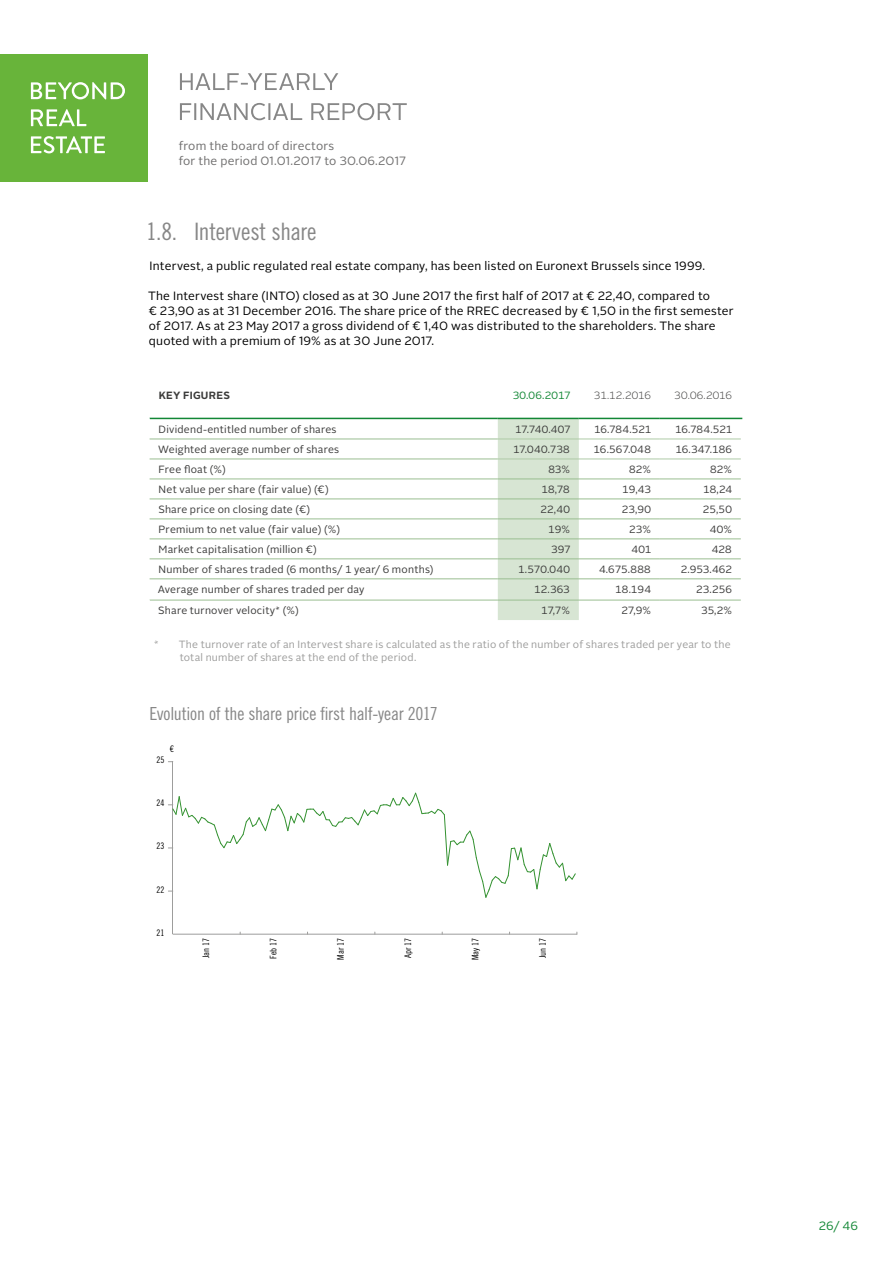
<style>
.page{position:relative;width:893px;height:1263px;background:#fff}
.page>*{position:absolute;margin:0;border:0;box-sizing:border-box;transform-origin:0 0}
.t1{font:24px "Trade Gothic LT Std Cn 18";letter-spacing:-.01em;color:#878787}
.t2{font:18px "Trade Gothic LT Std Cn 18";letter-spacing:-.015em;color:#878787}
.t3{font:12px/15px "Alright Sans";letter-spacing:.015em;color:#000}
.t4{font:12px/15px "Alright Sans";letter-spacing:.015em;color:#706f6f}
.t5{font:12px "Alright Sans";color:#128735}
.t6{font:10.5px "Alright Sans";letter-spacing:.02em;color:#3c3c3b}
.t7{font:10.5px/13.5px "Alright Sans";letter-spacing:.02em;color:#9d9d9c}
.t8{font:300 10.5px "Alright Sans";letter-spacing:.005em;color:#3c3c3b}
.t9{font:700 10.5px "Alright Sans";letter-spacing:.025em;color:#3c3c3b}
.t10{font:10.5px "Alright Sans";color:#128735}
.t11{font:9px "Trade Gothic LT Std Cn 18";color:#000}
</style>
<div class="page">
<div style="left:0;top:54px;width:148px;height:128px;background:#68b43a"></div>
<svg style="left:31px;top:136px;width:74px;height:17px"></svg>
<svg style="left:31px;top:109px;width:55px;height:17px"></svg>
<svg style="left:31px;top:82px;width:94px;height:17px"></svg>
<svg style="left:180px;top:103px;width:227px;height:17px"></svg>
<svg style="left:180px;top:73px;width:158px;height:17px"></svg>
<div style="left:498px;top:419px;width:81px;height:201px;background:#d7e5d3"></div>
<hr style="left:150px;top:418px;width:348px;height:1px;background:#128735">
<hr style="left:498px;top:418px;width:81px;height:1px;background:#128735">
<hr style="left:579px;top:418px;width:81px;height:1px;background:#128735">
<hr style="left:660px;top:418px;width:82px;height:1px;background:#128735">
<hr style="left:150px;top:439px;width:348px;height:1px;background:#9abe91">
<hr style="left:150px;top:459px;width:348px;height:1px;background:#9abe91">
<hr style="left:150px;top:479px;width:348px;height:1px;background:#9abe91">
<hr style="left:498px;top:479px;width:81px;height:1px;background:#9abe91">
<hr style="left:579px;top:479px;width:81px;height:1px;background:#9abe91">
<hr style="left:660px;top:479px;width:81px;height:1px;background:#9abe91">
<hr style="left:150px;top:499px;width:348px;height:1px;background:#9abe91">
<hr style="left:498px;top:499px;width:81px;height:1px;background:#9abe91">
<hr style="left:579px;top:499px;width:81px;height:1px;background:#9abe91">
<hr style="left:660px;top:499px;width:81px;height:1px;background:#9abe91">
<hr style="left:150px;top:519px;width:348px;height:1px;background:#9abe91">
<hr style="left:498px;top:519px;width:81px;height:1px;background:#9abe91">
<hr style="left:579px;top:519px;width:81px;height:1px;background:#9abe91">
<hr style="left:660px;top:519px;width:81px;height:1px;background:#9abe91">
<hr style="left:150px;top:539px;width:348px;height:1px;background:#9abe91">
<hr style="left:498px;top:539px;width:81px;height:1px;background:#9abe91">
<hr style="left:579px;top:539px;width:81px;height:1px;background:#9abe91">
<hr style="left:660px;top:539px;width:81px;height:1px;background:#9abe91">
<hr style="left:150px;top:559px;width:348px;height:1px;background:#9abe91">
<hr style="left:498px;top:559px;width:81px;height:1px;background:#9abe91">
<hr style="left:579px;top:559px;width:81px;height:1px;background:#9abe91">
<hr style="left:660px;top:559px;width:81px;height:1px;background:#9abe91">
<hr style="left:150px;top:579px;width:348px;height:1px;background:#9abe91">
<hr style="left:498px;top:579px;width:81px;height:1px;background:#9abe91">
<hr style="left:579px;top:579px;width:81px;height:1px;background:#9abe91">
<hr style="left:660px;top:579px;width:81px;height:1px;background:#9abe91">
<hr style="left:150px;top:600px;width:348px;height:1px;background:#9abe91">
<hr style="left:498px;top:600px;width:81px;height:1px;background:#9abe91">
<hr style="left:579px;top:600px;width:81px;height:1px;background:#9abe91">
<hr style="left:660px;top:600px;width:81px;height:1px;background:#9abe91">
<svg style="left:149px;top:418px;width:1px;height:182px"></svg>
<hr style="left:498px;top:439px;width:81px;height:1px;background:#afcba7">
<hr style="left:579px;top:439px;width:81px;height:1px;background:#afcba7">
<hr style="left:660px;top:439px;width:81px;height:1px;background:#afcba7">
<hr style="left:498px;top:459px;width:81px;height:1px;background:#afcba7">
<hr style="left:579px;top:459px;width:81px;height:1px;background:#afcba7">
<hr style="left:660px;top:459px;width:81px;height:1px;background:#afcba7">
<hr style="left:172px;top:762px;width:1px;height:172px;background:#9d9d9c">
<svg style="left:168px;top:793px;width:408px;height:105px"></svg>
<hr style="left:173px;top:934px;width:404px;height:1px;background:#9d9d9c">
<p class="t4" style="left:179px;top:139px;width:229px">from the board of directors<br>for the period 01.01.2017 to 30.06.2017</p>
<h1 class="t1" style="left:146px;top:217px;width:172px">1.8. Intervest share</h1>
<p class="t3" style="left:150px;top:259px;width:557px">Intervest, a public regulated real estate company, has been listed on Euronext Brussels since 1999.</p>
<p class="t3" style="left:148px;top:289px;width:587px">The Intervest share (INTO) closed as at 30 June 2017 the first half of 2017 at € 22,40, compared to<br>€ 23,90 as at 31 December 2016. The share price of the RREC decreased by € 1,50 in the first semester of 2017. As at 23 May 2017 a gross dividend of € 1,40 was distributed to the shareholders. The share quoted with a premium of 19% as at 30 June 2017.</p>
<p class="t9" style="left:159px;top:388px;width:73px">KEY FIGURES</p>
<p class="t10" style="left:513px;top:389px;width:60px">30.06.2017</p>
<p class="t8" style="left:594px;top:389px;width:59px">31.12.2016</p>
<p class="t8" style="left:674px;top:389px;width:59px">30.06.2016</p>
<p class="t6" style="left:159px;top:422px;width:179px">Dividend-entitled number of shares</p>
<p class="t6" style="left:515px;top:422px;width:57px">17.740.407</p>
<p class="t6" style="left:594px;top:422px;width:59px">16.784.521</p>
<p class="t6" style="left:675px;top:422px;width:59px">16.784.521</p>
<p class="t6" style="left:158px;top:442px;width:183px">Weighted average number of shares</p>
<p class="t6" style="left:513px;top:442px;width:58px">17.040.738</p>
<p class="t6" style="left:594px;top:442px;width:59px">16.567.048</p>
<p class="t6" style="left:675px;top:442px;width:58px">16.347.186</p>
<p class="t6" style="left:159px;top:462px;width:69px">Free float (%)</p>
<p class="t6" style="left:548px;top:462px;width:23px">83%</p>
<p class="t6" style="left:629px;top:462px;width:23px">82%</p>
<p class="t6" style="left:710px;top:462px;width:23px">82%</p>
<p class="t6" style="left:159px;top:482px;width:172px">Net value per share (fair value) (€)</p>
<p class="t6" style="left:541px;top:482px;width:30px">18,78</p>
<p class="t6" style="left:622px;top:482px;width:30px">19,43</p>
<p class="t6" style="left:703px;top:482px;width:30px">18,24</p>
<p class="t6" style="left:158px;top:502px;width:153px">Share price on closing date (€)</p>
<p class="t6" style="left:541px;top:502px;width:31px">22,40</p>
<p class="t6" style="left:622px;top:502px;width:31px">23,90</p>
<p class="t6" style="left:703px;top:502px;width:31px">25,50</p>
<p class="t6" style="left:159px;top:522px;width:183px">Premium to net value (fair value) (%)</p>
<p class="t6" style="left:548px;top:522px;width:23px">19%</p>
<p class="t6" style="left:629px;top:522px;width:23px">23%</p>
<p class="t6" style="left:710px;top:522px;width:24px">40%</p>
<p class="t6" style="left:159px;top:542px;width:160px">Market capitalisation (million €)</p>
<p class="t6" style="left:551px;top:542px;width:21px">397</p>
<p class="t6" style="left:631px;top:542px;width:21px">401</p>
<p class="t6" style="left:712px;top:542px;width:21px">428</p>
<p class="t6" style="left:159px;top:562px;width:276px">Number of shares traded (6 months/ 1 year/ 6 months)</p>
<p class="t6" style="left:518px;top:562px;width:53px">1.570.040</p>
<p class="t6" style="left:599px;top:562px;width:53px">4.675.888</p>
<p class="t6" style="left:681px;top:562px;width:53px">2.953.462</p>
<p class="t6" style="left:158px;top:582px;width:208px">Average number of shares traded per day</p>
<p class="t6" style="left:534px;top:582px;width:37px">12.363</p>
<p class="t6" style="left:615px;top:582px;width:37px">18.194</p>
<p class="t6" style="left:696px;top:582px;width:37px">23.256</p>
<p class="t6" style="left:158px;top:603px;width:142px">Share turnover velocity* (%)</p>
<p class="t6" style="left:541px;top:603px;width:30px">17,7%</p>
<p class="t6" style="left:621px;top:603px;width:31px">27,9%</p>
<p class="t6" style="left:701px;top:603px;width:32px">35,2%</p>
<p class="t7" style="left:180px;top:637px;width:553px;text-indent:-26px">* The turnover rate of an Intervest share is calculated as the ratio of the number of shares traded per year to the total number of shares at the end of the period.</p>
<h2 class="t2" style="left:149px;top:703px;width:290px">Evolution of the share price first half-year 2017</h2>
<p class="t11" style="left:156px;top:754px;width:9px">25</p>
<p class="t11" style="left:156px;top:798px;width:9px">24</p>
<p class="t11" style="left:156px;top:841px;width:9px">23</p>
<p class="t11" style="left:156px;top:884px;width:9px">22</p>
<p class="t11" style="left:170px;top:743px;width:5px">€</p>
<p class="t11" style="left:156px;top:927px;width:9px">21</p>
<p class="t11" style="left:200px;top:958px;width:22px;rotate:-90deg">Jan 17</p>
<p class="t11" style="left:268px;top:959px;width:22px;rotate:-90deg">Feb 17</p>
<p class="t11" style="left:335px;top:960px;width:23px;rotate:-90deg">Mar 17</p>
<p class="t11" style="left:403px;top:958px;width:22px;rotate:-90deg">Apr 17</p>
<p class="t11" style="left:470px;top:960px;width:24px;rotate:-90deg">May 17</p>
<p class="t11" style="left:537px;top:958px;width:22px;rotate:-90deg">Jun 17</p>
<p class="t5" style="left:819px;top:1218px;width:41px">26/ 46</p>
</div>
